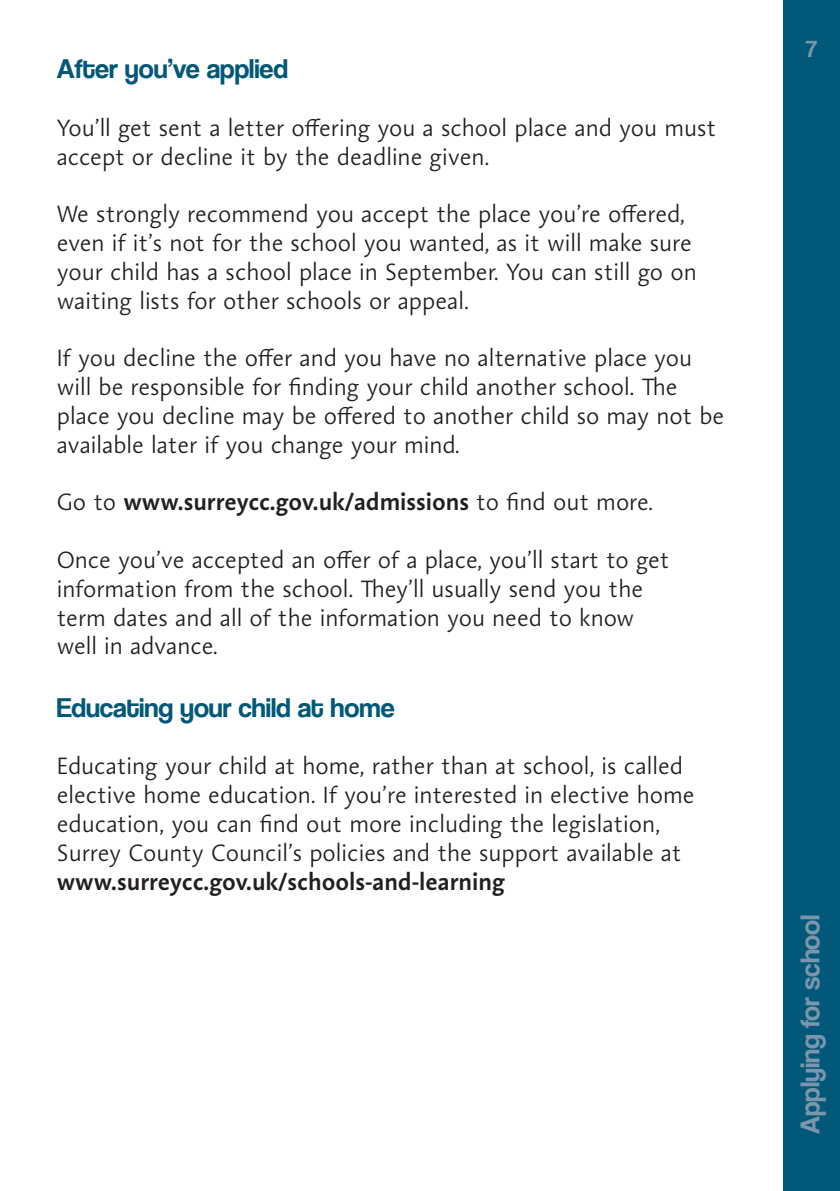
<style>
.page{position:relative;width:840px;height:1191px;background:#fff}
.page>*{position:absolute;margin:0;border:0;box-sizing:border-box;transform-origin:0 0}
.t1{font:28px "Coolvetica Rg";color:#015878}
.t2{font:28px "Coolvetica Rg";color:#7b95ac}
.t3{font:300 24px/28.8px "Aroma No 2 LT Pro";color:#231f20}
.t4{font:600 24px "Aroma No 2 LT Pro";color:#231f20}
.t5{font:24px "Coolvetica Rg";color:#7b95ac}
.s1{font-weight:300}
.s2{font-weight:600}
</style>
<div class="page">
<div style="left:782px;top:0;width:57px;height:1191px;background:#015878"></div>
<p class="t1" style="left:57px;top:52px;width:233px">After you’ve applied</p>
<p class="t3" style="left:57px;top:113px;width:660px">You’ll get sent a letter offering you a school place and you must accept or decline it by the deadline given.</p>
<p class="t3" style="left:57px;top:199px;width:641px">We strongly recommend you accept the place you’re offered, even if it’s not for the school you wanted, as it will make sure your child has a school place in September. You can still go on waiting lists for other schools or appeal.</p>
<p class="t3" style="left:57px;top:343px;width:668px">If you decline the offer and you have no alternative place you will be responsible for finding your child another school. The place you decline may be offered to another child so may not be available later if you change your mind.</p>
<p class="t4" style="left:57px;top:486px;width:597px"><span class="s1">Go to</span> www.surreycc.gov.uk/admissions <span class="s1">to find out more.</span></p>
<p class="t3" style="left:57px;top:545px;width:614px">Once you’ve accepted an offer of a place, you’ll start to get information from the school. They’ll usually send you the term dates and all of the information you need to know well in advance.</p>
<p class="t1" style="left:57px;top:691px;width:339px">Educating your child at home</p>
<p class="t3" style="left:57px;top:751px;width:639px">Educating your child at home, rather than at school, is called elective home education. If you’re interested in elective home education, you can find out more including the legislation, Surrey County Council’s policies and the support available at <span class="s2">www.surreycc.gov.uk/schools-and-learning</span></p>
<p class="t5" style="left:805px;top:35px;width:13px">7</p>
<p class="t2" style="left:793px;top:1134px;width:221px;rotate:-90deg">Applying for school</p>
</div>
